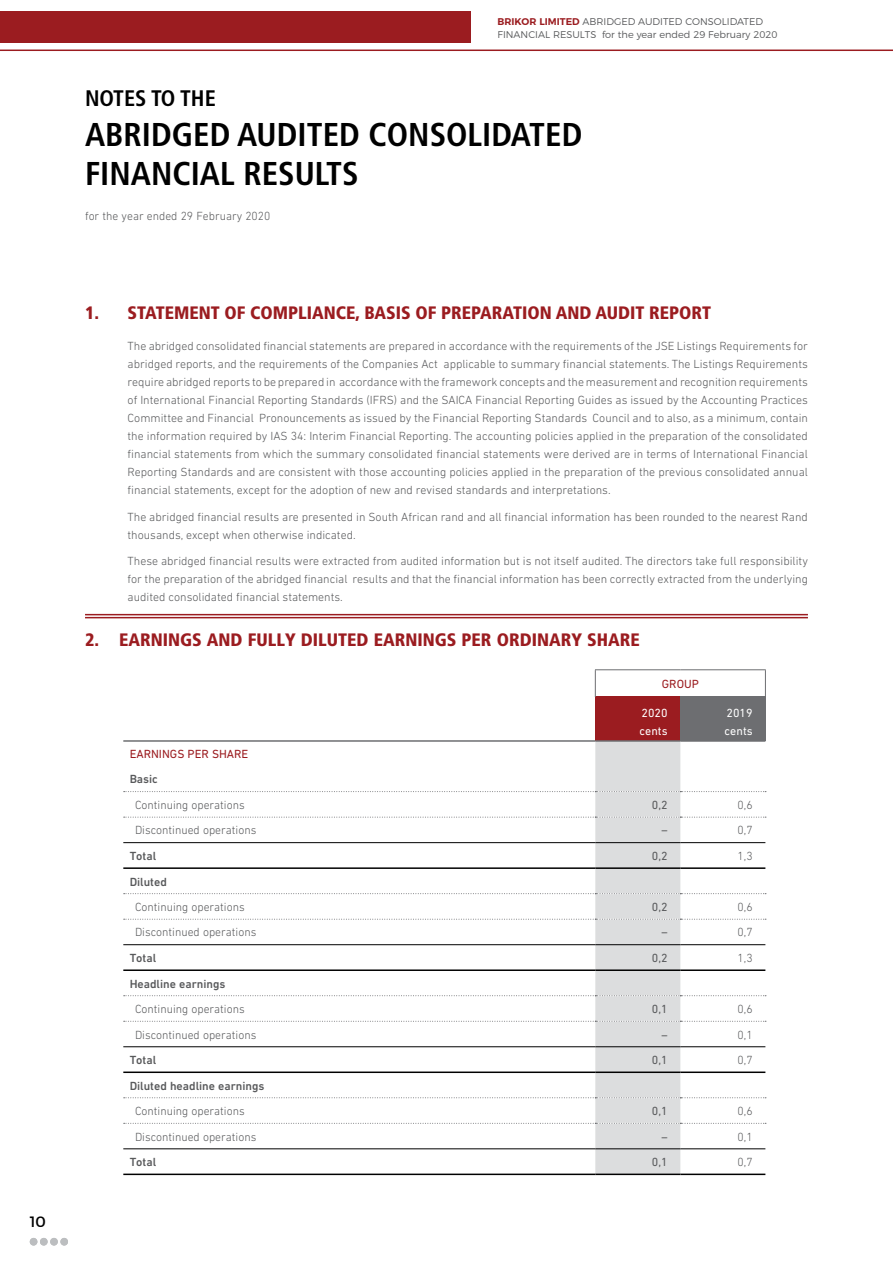
<style>
.page{position:relative;width:893px;height:1263px;background:#fff}
.page>*{position:absolute;margin:0;border:0;box-sizing:border-box;transform-origin:0 0}
.t1{font:700 condensed 33px/39.6px "Frutiger";color:#000}
.t2{font:700 condensed 22.5px "Frutiger";color:#000}
.t3{font:900 condensed 18px "Frutiger";color:#9b1c20}
.t4{font:15px "Montserrat";color:#000}
.t5{font:300 12px/18px "DIN Next LT Pro";color:#58595b;text-align:justify}
.t6{font:500 12px "DIN Next LT Pro";color:#58595b}
.t7{font:12px "DIN Next LT Pro";color:#58595b}
.t8{font:12px "DIN Next LT Pro";color:#9b1c20}
.t9{font:12px/18px "DIN Next LT Pro";color:#fff}
.t10{font:300 9.75px/13.5px "Montserrat";color:#58595b}
.s1{font-weight:600;color:#9b1c20}
</style>
<div class="page">
<div style="left:30px;top:1238px;width:7px;height:7px;background:#bcbec0;border-radius:50%"></div>
<div style="left:40px;top:1238px;width:8px;height:7px;background:#bcbec0;border-radius:50%"></div>
<div style="left:50px;top:1238px;width:8px;height:7px;background:#bcbec0;border-radius:50%"></div>
<div style="left:60px;top:1238px;width:8px;height:7px;background:#bcbec0;border-radius:50%"></div>
<div style="left:0;top:11px;width:471px;height:32px;background:#9b1c20"></div>
<hr style="left:0;top:50px;width:893px;height:1px;background:#9b1c20">
<hr style="left:85px;top:614px;width:723px;height:1px;background:#9b1c20">
<hr style="left:85px;top:617px;width:723px;height:1px;background:#9b1c20">
<div style="left:595px;top:697px;width:85px;height:44px;background:#9b1c20"></div>
<div style="left:680px;top:697px;width:85px;height:44px;background:#6d6e71"></div>
<hr style="left:123px;top:740px;width:472px;height:2px;background:#6d6e71">
<hr style="left:595px;top:740px;width:85px;height:2px;background:#6d6e71">
<hr style="left:123px;top:867px;width:472px;height:2px;background:#000">
<hr style="left:123px;top:969px;width:472px;height:2px;background:#000">
<hr style="left:123px;top:1071px;width:472px;height:2px;background:#000">
<svg style="left:124px;top:741px;width:642px;height:433px"></svg>
<hr style="left:123px;top:842px;width:472px;height:1px;background:#000">
<hr style="left:595px;top:842px;width:85px;height:1px;background:#000">
<hr style="left:680px;top:842px;width:85px;height:1px;background:#000">
<hr style="left:123px;top:944px;width:472px;height:1px;background:#000">
<hr style="left:595px;top:944px;width:85px;height:1px;background:#000">
<hr style="left:680px;top:944px;width:85px;height:1px;background:#000">
<hr style="left:123px;top:1046px;width:472px;height:1px;background:#000">
<hr style="left:595px;top:1046px;width:85px;height:1px;background:#000">
<hr style="left:680px;top:1046px;width:85px;height:1px;background:#000">
<hr style="left:123px;top:1148px;width:472px;height:1px;background:#000">
<hr style="left:595px;top:1148px;width:85px;height:1px;background:#000">
<hr style="left:680px;top:1148px;width:85px;height:1px;background:#000">
<hr style="left:123px;top:1173px;width:472px;height:2px;background:#000">
<hr style="left:595px;top:1173px;width:85px;height:2px;background:#000">
<hr style="left:680px;top:1173px;width:85px;height:2px;background:#000">
<hr style="left:595px;top:669px;width:85px;height:1px;background:#6d6e71">
<svg style="left:595px;top:670px;width:1px;height:27px"></svg>
<hr style="left:680px;top:669px;width:86px;height:1px;background:#6d6e71">
<svg style="left:765px;top:670px;width:1px;height:27px"></svg>
<p class="t4" style="left:30px;top:1209px;width:18px">10</p>
<p class="t10" style="left:497px;top:14px;width:281px"><span class="s1">BRIKOR LIMITED</span> ABRIDGED AUDITED CONSOLIDATED<br>FINANCIAL RESULTS for the year ended 29 February 2020</p>
<h2 class="t2" style="left:85px;top:85px;width:132px">NOTES TO THE</h2>
<h1 class="t1" style="left:85px;top:115px;width:499px">ABRIDGED AUDITED CONSOLIDATED<br>FINANCIAL RESULTS</h1>
<p class="t5" style="left:85px;top:207px;width:187px">for the year ended 29 February 2020</p>
<h3 class="t3" style="left:85px;top:302px;width:628px">1. STATEMENT OF COMPLIANCE, BASIS OF PREPARATION AND AUDIT REPORT</h3>
<p class="t5" style="left:128px;top:337px;width:682px">The abridged consolidated financial statements are prepared in accordance with the requirements of the JSE Listings Requirements for abridged reports, and the requirements of the Companies Act applicable to summary financial statements. The Listings Requirements require abridged reports to be prepared in accordance with the framework concepts and the measurement and recognition requirements of International Financial Reporting Standards (IFRS) and the SAICA Financial Reporting Guides as issued by the Accounting Practices Committee and Financial Pronouncements as issued by the Financial Reporting Standards Council and to also, as a minimum, contain the information required by IAS 34: Interim Financial Reporting. The accounting policies applied in the preparation of the consolidated financial statements from which the summary consolidated financial statements were derived are in terms of International Financial Reporting Standards and are consistent with those accounting policies applied in the preparation of the previous consolidated annual financial statements, except for the adoption of new and revised standards and interpretations.</p>
<p class="t5" style="left:128px;top:507px;width:682px">The abridged financial results are presented in South African rand and all financial information has been rounded to the nearest Rand thousands, except when otherwise indicated.</p>
<p class="t5" style="left:128px;top:552px;width:682px">These abridged financial results were extracted from audited information but is not itself audited. The directors take full responsibility for the preparation of the abridged financial results and that the financial information has been correctly extracted from the underlying audited consolidated financial statements.</p>
<h3 class="t3" style="left:85px;top:629px;width:556px">2. EARNINGS AND FULLY DILUTED EARNINGS PER ORDINARY SHARE</h3>
<p class="t8" style="left:662px;top:677px;width:39px">GROUP</p>
<p class="t9" style="left:640px;top:703px;width:30px">2020 cents</p>
<p class="t9" style="left:725px;top:703px;width:30px">2019 cents</p>
<p class="t8" style="left:130px;top:747px;width:120px">EARNINGS PER SHARE</p>
<p class="t6" style="left:130px;top:772px;width:30px">Basic</p>
<p class="t5" style="left:135px;top:796px;width:111px">Continuing operations</p>
<p class="t7" style="left:652px;top:798px;width:17px">0,2</p>
<p class="t5" style="left:738px;top:796px;width:17px">0,6</p>
<p class="t5" style="left:135px;top:821px;width:123px">Discontinued operations</p>
<p class="t7" style="left:661px;top:823px;width:8px">–</p>
<p class="t5" style="left:738px;top:821px;width:17px">0,7</p>
<p class="t6" style="left:130px;top:849px;width:28px">Total</p>
<p class="t7" style="left:652px;top:849px;width:17px">0,2</p>
<p class="t5" style="left:738px;top:846px;width:17px">1,3</p>
<p class="t6" style="left:130px;top:874px;width:39px">Diluted</p>
<p class="t5" style="left:135px;top:898px;width:111px">Continuing operations</p>
<p class="t7" style="left:652px;top:900px;width:17px">0,2</p>
<p class="t5" style="left:738px;top:898px;width:17px">0,6</p>
<p class="t5" style="left:135px;top:923px;width:123px">Discontinued operations</p>
<p class="t7" style="left:661px;top:925px;width:8px">–</p>
<p class="t5" style="left:738px;top:923px;width:17px">0,7</p>
<p class="t6" style="left:130px;top:951px;width:28px">Total</p>
<p class="t7" style="left:652px;top:951px;width:17px">0,2</p>
<p class="t5" style="left:738px;top:948px;width:17px">1,3</p>
<p class="t6" style="left:130px;top:977px;width:97px">Headline earnings</p>
<p class="t5" style="left:135px;top:1000px;width:111px">Continuing operations</p>
<p class="t7" style="left:652px;top:1002px;width:17px">0,1</p>
<p class="t5" style="left:738px;top:1000px;width:17px">0,6</p>
<p class="t5" style="left:135px;top:1025px;width:123px">Discontinued operations</p>
<p class="t7" style="left:661px;top:1027px;width:8px">–</p>
<p class="t5" style="left:738px;top:1025px;width:17px">0,1</p>
<p class="t6" style="left:130px;top:1053px;width:28px">Total</p>
<p class="t7" style="left:652px;top:1053px;width:17px">0,1</p>
<p class="t5" style="left:738px;top:1051px;width:17px">0,7</p>
<p class="t6" style="left:130px;top:1079px;width:136px">Diluted headline earnings</p>
<p class="t5" style="left:135px;top:1102px;width:111px">Continuing operations</p>
<p class="t7" style="left:652px;top:1104px;width:17px">0,1</p>
<p class="t5" style="left:738px;top:1102px;width:17px">0,6</p>
<p class="t5" style="left:135px;top:1127px;width:123px">Discontinued operations</p>
<p class="t7" style="left:661px;top:1129px;width:8px">–</p>
<p class="t5" style="left:738px;top:1127px;width:17px">0,1</p>
<p class="t6" style="left:130px;top:1155px;width:28px">Total</p>
<p class="t7" style="left:652px;top:1155px;width:17px">0,1</p>
<p class="t5" style="left:738px;top:1153px;width:17px">0,7</p>
</div>
